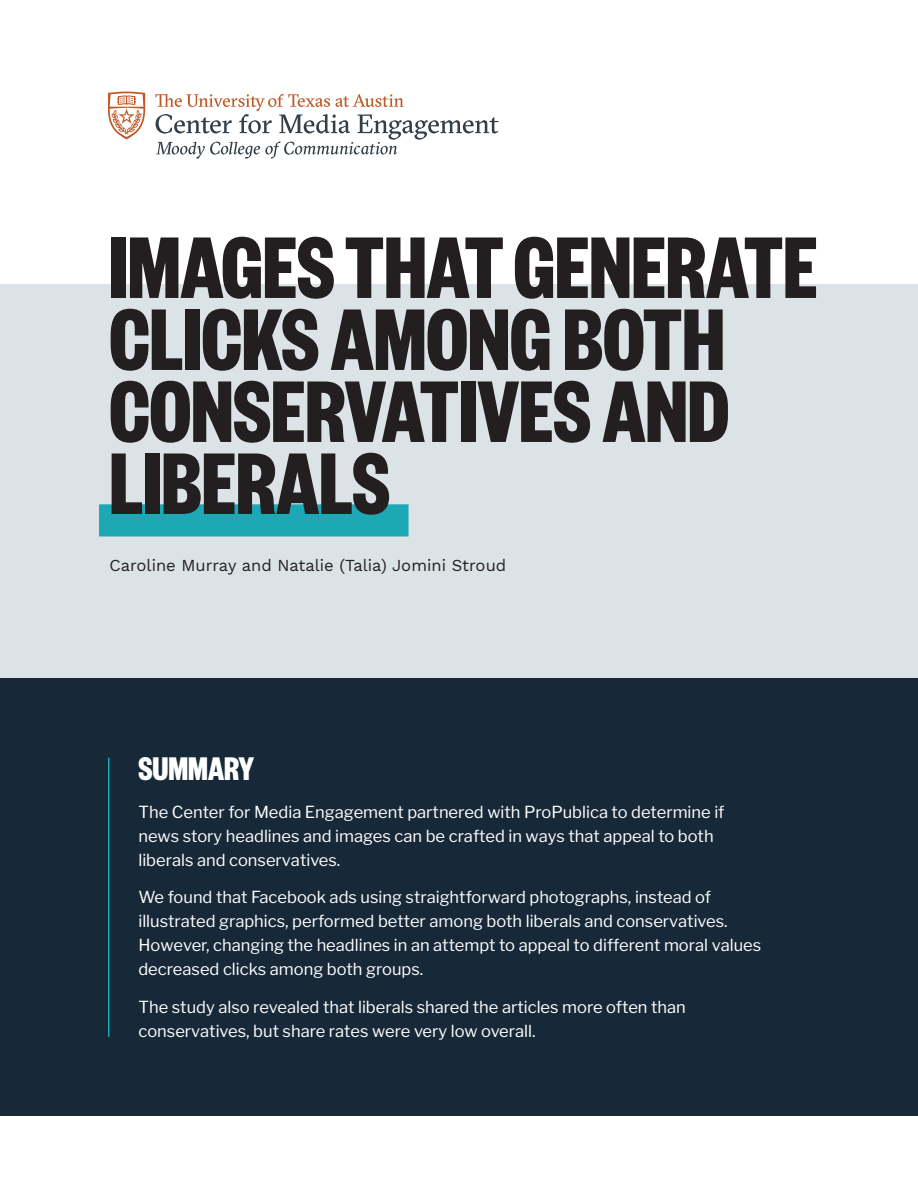
<style>
.page{position:relative;width:918px;height:1188px;background:#fff}
.page>*{position:absolute;margin:0;border:0;box-sizing:border-box;transform-origin:0 0}
.Headline{font:700 96px/72px "Founders Grotesk X Cond";color:#231f20}
.Subhead{font:700 36px "Founders Grotesk X Cond";color:#fff}
.t1{font:16.5px/24px "Libre Franklin";color:#fff}
.Authors{font:16.5px "Work Sans";color:#231f20}
</style>
<div class="page">
<div style="left:0;top:285px;width:918px;height:831px;background:#dbe3e7"></div>
<div style="left:0;top:678px;width:918px;height:438px;background:#172938"></div>
<div style="left:99px;top:504px;width:310px;height:32px;background:#1da8b6"></div>
<hr style="left:108px;top:758px;width:2px;height:279px;background:#1da8b6">
<svg style="left:108px;top:92px;width:37px;height:47px"></svg>
<svg style="left:155px;top:94px;width:343px;height:64px"></svg>
<p class="Headline" style="left:110px;top:226px;width:710px">IMAGES THAT GENERATE<br>CLICKS AMONG BOTH<br>CONSERVATIVES AND<br>LIBERALS</p>
<p class="Authors" style="left:110px;top:556px;width:398px">Caroline Murray and Natalie (Talia) Jomini Stroud</p>
<p class="Subhead" style="left:138px;top:746px;width:117px">SUMMARY</p>
<p class="t1" style="left:138px;top:800px;width:588px">The Center for Media Engagement partnered with ProPublica to determine if news story headlines and images can be crafted in ways that appeal to both liberals and conservatives.</p>
<p class="t1" style="left:138px;top:885px;width:624px">We found that Facebook ads using straightforward photographs, instead of illustrated graphics, performed better among both liberals and conservatives.<br>However, changing the headlines in an attempt to appeal to different moral values decreased clicks among both groups.</p>
<p class="t1" style="left:138px;top:995px;width:549px">The study also revealed that liberals shared the articles more often than conservatives, but share rates were very low overall.</p>
</div>
